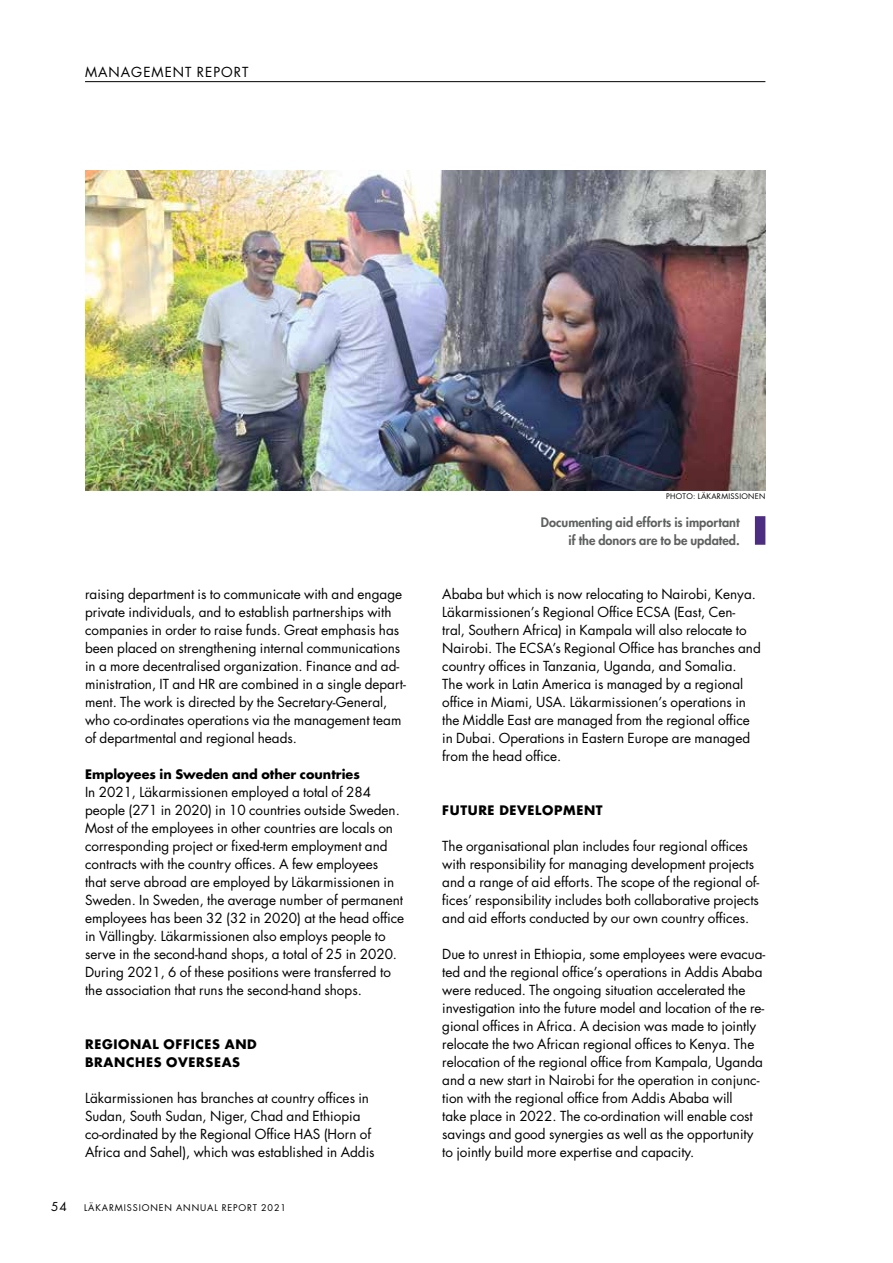
<style>
.page{position:relative;width:893px;height:1263px;background:#fff}
.page>*{position:absolute;margin:0;border:0;box-sizing:border-box;transform-origin:0 0}
.t1{font:13.5px/18px "Futura";color:#000}
.t2{font:13.5px "Futura";letter-spacing:.075em;color:#000}
.t3{font:800 12.75px/18px "Futura";color:#5f6060;text-align:right}
.t4{font:700 12.75px/18px "Futura";letter-spacing:.05em;color:#000}
.t5{font:700 12.75px "Futura";color:#000}
.t6{font:12px "Futura";color:#000}
.t7{font:9px "Futura";letter-spacing:.1em;color:#000}
.t8{font:7.5px "Futura";letter-spacing:.04em;color:#000}
</style>
<div class="page">
<hr style="left:85px;top:81px;width:680px;height:1px;background:#000">
<img style="left:85px;top:170px;width:680px;height:321px">
<div style="left:755px;top:516px;width:10px;height:29px;background:#4d2d81"></div>
<p class="t2" style="left:85px;top:63px;width:165px">MANAGEMENT REPORT</p>
<p class="t1" style="left:85px;top:585px;width:322px">raising department is to communicate with and engage private individuals, and to establish partnerships with companies in order to raise funds. Great emphasis has been placed on strengthening internal communications in a more decentralised organization. Finance and ad&shy;ministration, IT and HR are combined in a single depart&shy;ment. The work is directed by the Secretary-General, who co-ordinates operations via the management team of departmental and regional heads.</p>
<p class="t5" style="left:85px;top:765px;width:276px">Employees in Sweden and other countries</p>
<p class="t1" style="left:85px;top:783px;width:321px">In 2021, Läkarmissionen employed a total of 284 people (271 in 2020) in 10 countries outside Sweden.<br>Most of the employees in other countries are locals on corresponding project or fixed-term employment and contracts with the country offices. A few employees<br>that serve abroad are employed by Läkarmissionen in Sweden. In Sweden, the average number of permanent employees has been 32 (32 in 2020) at the head office in Vällingby. Läkarmissionen also employs people to serve in the second-hand shops, a total of 25 in 2020.<br>During 2021, 6 of these positions were transferred to the association that runs the second-hand shops.</p>
<p class="t4" style="left:85px;top:1035px;width:173px">REGIONAL OFFICES AND<br>BRANCHES OVERSEAS</p>
<p class="t1" style="left:85px;top:1089px;width:291px">Läkarmissionen has branches at country offices in Sudan, South Sudan, Niger, Chad and Ethiopia co-ordinated by the Regional Office HAS (Horn of Africa and Sahel), which was established in Addis</p>
<p class="t6" style="left:51px;top:1199px;width:17px">54</p>
<p class="t7" style="left:84px;top:1202px;width:203px">LÄKARMISSIONEN ANNUAL REPORT 2021</p>
<p class="t8" style="left:666px;top:492px;width:101px">PHOTO: LÄKARMISSIONEN</p>
<p class="t3" style="left:541px;top:513px;width:200px">Documenting aid efforts is important if the donors are to be updated.</p>
<p class="t1" style="left:442px;top:585px;width:320px">Ababa but which is now relocating to Nairobi, Kenya.<br>Läkarmissionen’s Regional Office ECSA (East, Cen&shy;tral, Southern Africa) in Kampala will also relocate to Nairobi. The ECSA’s Regional Office has branches and country offices in Tanzania, Uganda, and Somalia.<br>The work in Latin America is managed by a regional office in Miami, USA. Läkarmissionen’s operations in the Middle East are managed from the regional office in Dubai. Operations in Eastern Europe are managed from the head office.</p>
<p class="t4" style="left:442px;top:801px;width:162px">FUTURE DEVELOPMENT</p>
<p class="t1" style="left:442px;top:837px;width:319px">The organisational plan includes four regional offices with responsibility for managing development projects and a range of aid efforts. The scope of the regional of&shy;fices’ responsibility includes both collaborative projects and aid efforts conducted by our own country offices.</p>
<p class="t1" style="left:442px;top:945px;width:325px">Due to unrest in Ethiopia, some employees were evacua&shy;ted and the regional office’s operations in Addis Ababa were reduced. The ongoing situation accelerated the investigation into the future model and location of the re&shy;gional offices in Africa. A decision was made to jointly relocate the two African regional offices to Kenya. The relocation of the regional office from Kampala, Uganda and a new start in Nairobi for the operation in conjunc&shy;tion with the regional office from Addis Ababa will<br>take place in 2022. The co-ordination will enable cost savings and good synergies as well as the opportunity to jointly build more expertise and capacity.</p>
</div>
